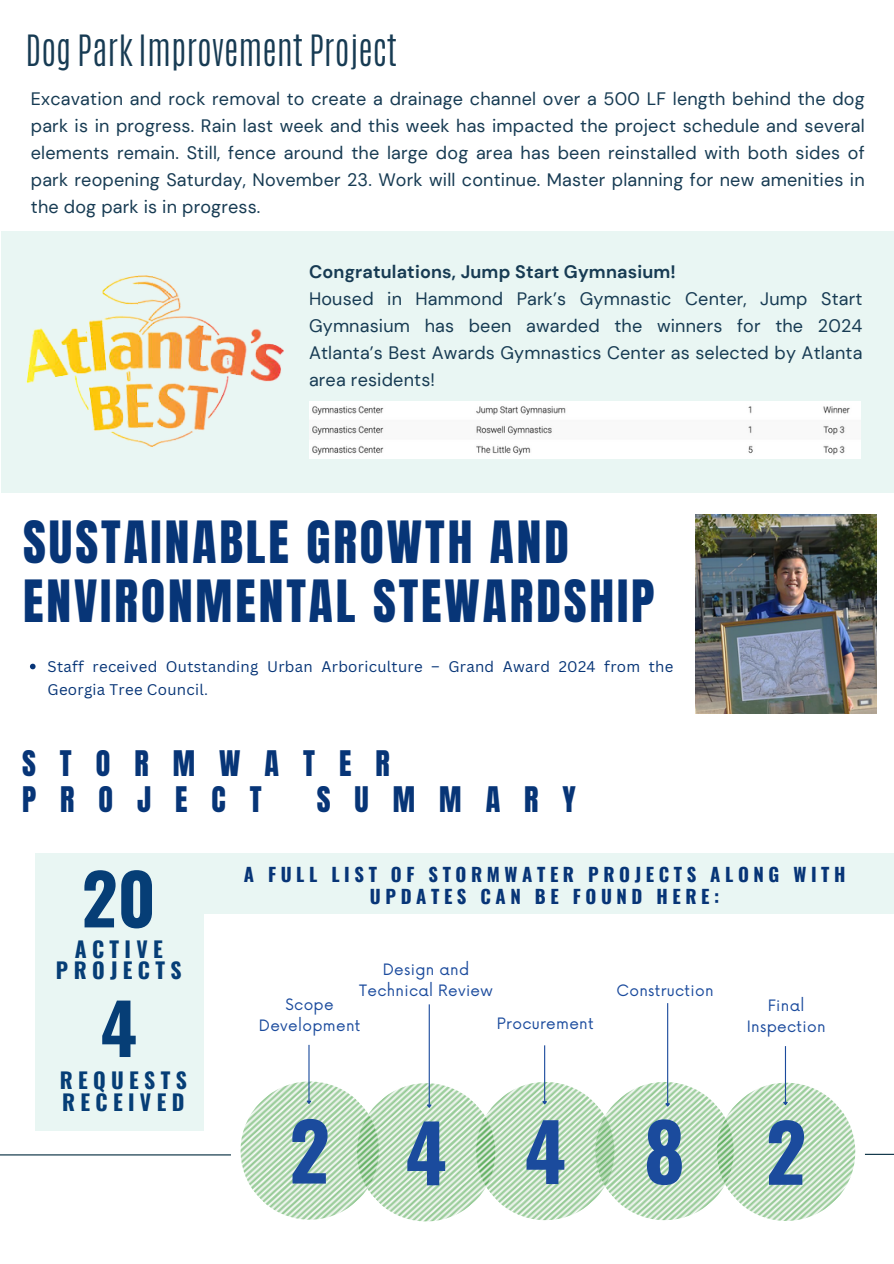
<style>
.page{position:relative;width:894px;height:1264px;background:#fff}
.page>*{position:absolute;margin:0;border:0;box-sizing:border-box;transform-origin:0 0}
.t1{font:700 78.75px "Oswald";color:#1b4b9d}
.t2{font:700 69.6px "Oswald";color:#073577}
.t3{font:49.5px/58.5px "Anton";letter-spacing:.06em;color:#073577}
.t4{font:300 36px "Antonio";color:#173b53}
.t5{font:30px/36px "Anton";letter-spacing:.8em;color:#073577}
.t6{font:700 21.6px/22.5px "Oswald";letter-spacing:.245em;color:#073577}
.t7{font:700 18.6px/22.5px "Oswald";letter-spacing:.245em;color:#073577;text-align:center}
.t8{font:18px/27px "DM Sans";letter-spacing:.01em;color:#173b53;text-align:justify}
.t9{font:15.3px/21.3px "Now";letter-spacing:.02em;color:#1b4b9d;text-align:center}
.t10{font:15px/23.7px "Canva Sans";letter-spacing:.02em;color:#073577}
.s1{font-weight:700}
</style>
<div class="page">
<img style="left:503px;top:1074px;width:84px;height:147px">
<img style="left:587px;top:1074px;width:122px;height:147px">
<hr style="left:667px;top:1003px;width:1px;height:100px;background:#1b4b9d">
<svg style="left:663px;top:1102px;width:7px;height:5px"></svg>
<img style="left:386px;top:1075px;width:117px;height:147px">
<hr style="left:428px;top:1004px;width:1px;height:100px;background:#1b4b9d">
<svg style="left:425px;top:1103px;width:7px;height:6px"></svg>
<hr style="left:544px;top:1045px;width:1px;height:56px;background:#1b4b9d">
<svg style="left:540px;top:1100px;width:7px;height:5px"></svg>
<img style="left:709px;top:1075px;width:147px;height:146px">
<hr style="left:784px;top:1046px;width:1px;height:56px;background:#1b4b9d">
<svg style="left:781px;top:1100px;width:7px;height:6px"></svg>
<img style="left:240px;top:1073px;width:146px;height:147px">
<hr style="left:308px;top:1044px;width:1px;height:56px;background:#1b4b9d">
<svg style="left:305px;top:1099px;width:7px;height:6px"></svg>
<div style="left:204px;top:853px;width:689px;height:61px;background:#e9f6f3"></div>
<svg style="left:865px;top:1153px;width:28px;height:1px"></svg>
<div style="left:35px;top:853px;width:169px;height:278px;background:#e9f6f3"></div>
<hr style="left:0;top:1154px;width:231px;height:1px;background:#022a3d">
<img style="left:695px;top:515px;width:181px;height:199px">
<div style="left:1px;top:231px;width:892px;height:262px;background:#e9f6f3"></div>
<img style="left:26px;top:275px;width:257px;height:171px">
<img style="left:309px;top:402px;width:551px;height:56px">
<svg style="left:30px;top:663px;width:6px;height:6px"></svg>
<p class="t4" style="left:25px;top:25px;width:373px">Dog Park Improvement Project</p>
<p class="t8" style="left:31px;top:86px;width:835px">Excavation and rock removal to create a drainage channel over a 500 LF length behind the dog park is in progress. Rain last week and this week has impacted the project schedule and several elements remain. Still, fence around the large dog area has been reinstalled with both sides of park reopening Saturday, November 23. Work will continue. Master planning for new amenities in the dog park is in progress.</p>
<p class="t8" style="left:309px;top:258px;width:554px;text-align:left"><span class="s1">Congratulations, Jump Start Gymnasium!<br></span>Housed in Hammond Park’s Gymnastic Center, Jump Start Gymnasium has been awarded the winners for the 2024<br>Atlanta’s Best Awards Gymnastics Center as selected by Atlanta area residents!</p>
<p class="t3" style="left:23px;top:514px;width:632px">SUSTAINABLE GROWTH AND<br>ENVIRONMENTAL STEWARDSHIP</p>
<p class="t10" style="left:48px;top:654px;width:627px">Staff received Outstanding Urban Arboriculture – Grand Award 2024 from the<br>Georgia Tree Council.</p>
<p class="t5" style="left:22px;top:745px;width:369px">STORMWATER<br>PROJECT</p>
<p class="t5" style="left:317px;top:781px;width:261px">SUMMARY</p>
<p class="t2" style="left:82px;top:844px;width:76px">20</p>
<p class="t6" style="left:56px;top:938px;width:127px;line-height:20.2px;text-align:center">ACTIVE<br>PROJECTS</p>
<h2 class="t2" style="left:100px;top:973px;width:38px">4</h2>
<h6 class="t6" style="left:60px;top:1067px;width:128px">REQUESTS<br>RECEIVED</h6>
<p class="t7" style="left:244px;top:862px;width:603px">A FULL LIST OF STORMWATER PROJECTS ALONG WITH<br>UPDATES CAN BE FOUND HERE:</p>
<p class="t9" style="left:359px;top:959px;width:135px">Design and<br>Technical Review</p>
<p class="t9" style="left:259px;top:994px;width:103px">Scope<br>Development</p>
<p class="t9" style="left:497px;top:1013px;width:98px">Procurement</p>
<p class="t9" style="left:616px;top:980px;width:99px">Construction</p>
<h4 class="t1" style="left:289px;top:1089px;width:42px">2</h4>
<p class="t1" style="left:405px;top:1091px;width:43px">4</p>
<h6 class="t1" style="left:524px;top:1090px;width:43px">4</h6>
<h1 class="t1" style="left:643px;top:1090px;width:43px">8</h1>
<h3 class="t9" style="left:746px;top:995px;width:80px">Final<br>Inspection</h3>
<h5 class="t1" style="left:765px;top:1090px;width:42px">2</h5>
</div>
